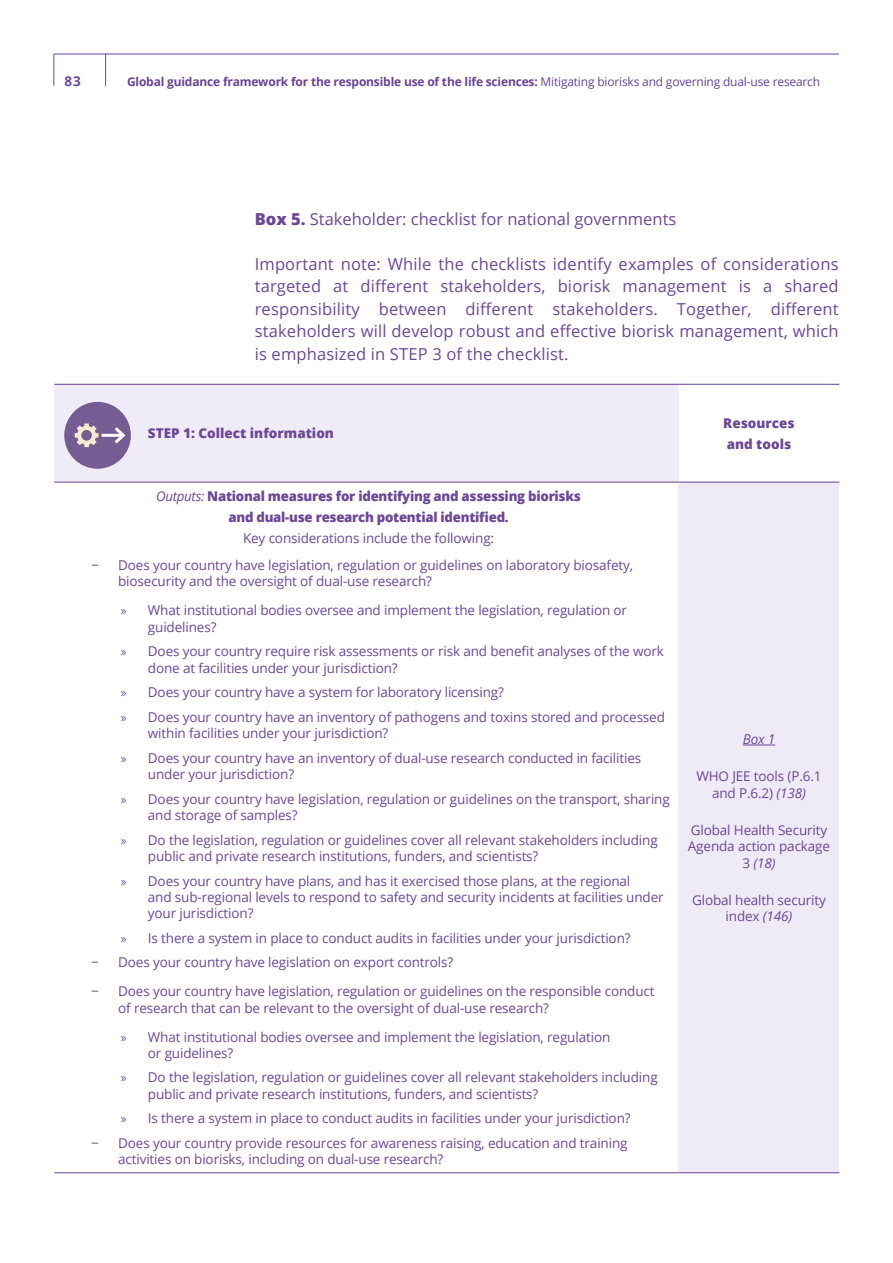
<style>
.page{position:relative;width:893px;height:1263px;background:#fff}
.page>*{position:absolute;margin:0;border:0;box-sizing:border-box;transform-origin:0 0}
.t1{font:16.5px/22.5px "Open Sans";letter-spacing:.01em;color:#6c4796;text-align:justify}
.t2{font:13.5px/16.2px "Open Sans";letter-spacing:-.01em;color:#6c4796}
.t3{font:800 13.5px/21px "Open Sans";letter-spacing:-.02em;color:#6c4796;text-align:center}
.t4{font:800 13.5px/21px "Open Sans";color:#6c4796}
.t5{font:italic 13.5px "Open Sans";color:#6c4796}
.t6{font:700 13.5px "Open Sans";color:#6c4796}
.t7{font:700 12px "Open Sans";letter-spacing:-.015em;color:#684394}
.s1{font-weight:400}
.s2{font-weight:800}
.s3{font-weight:400;font-style:italic}
.s4{font-family:"Myriad Pro"}
.s5{font-style:italic}
</style>
<div class="page">
<hr style="left:54px;top:54px;width:785px;height:1px;background:#6c4796">
<hr style="left:105px;top:54px;width:1px;height:32px;background:#6c4796">
<hr style="left:54px;top:54px;width:1px;height:32px;background:#6c4796">
<div style="left:54px;top:384px;width:625px;height:98px;background:#efecf7"></div>
<div style="left:679px;top:482px;width:160px;height:691px;background:#efebf6"></div>
<hr style="left:54px;top:384px;width:625px;height:1px;background:#684394">
<hr style="left:679px;top:384px;width:160px;height:1px;background:#684394">
<hr style="left:54px;top:482px;width:625px;height:1px;background:#684394">
<hr style="left:679px;top:482px;width:160px;height:1px;background:#684394">
<hr style="left:679px;top:1172px;width:160px;height:1px;background:#684394">
<hr style="left:54px;top:1172px;width:625px;height:1px;background:#684394">
<hr style="left:743px;top:745px;width:32px;height:1px;background:#6c4796">
<div style="left:64px;top:402px;width:67px;height:67px;background:#755c93;border-radius:50%"></div>
<svg style="left:75px;top:423px;width:24px;height:24px"></svg>
<hr style="left:102px;top:434px;width:21px;height:3px;background:#fff">
<svg style="left:111px;top:427px;width:15px;height:17px"></svg>
<p class="t6" style="left:65px;top:71px;width:18px">83</p>
<p class="t7" style="left:127px;top:73px;width:695px">Global guidance framework for the responsible use of the life sciences: <span class="s1">Mitigating biorisks and governing dual-use research</span></p>
<p class="t1" style="left:255px;top:208px;width:423px"><span class="s2">Box 5.</span> Stakeholder: checklist for national governments</p>
<p class="t1" style="left:255px;top:252px;width:585px">Important note: While the checklists identify examples of considerations targeted at different stakeholders, biorisk management is a shared responsibility between different stakeholders. Together, different stakeholders will develop robust and effective biorisk management, which is emphasized in STEP 3 of the checklist.</p>
<p class="t4" style="left:148px;top:422px;width:188px">STEP 1: Collect information</p>
<p class="t4" style="left:723px;top:412px;width:73px">Resources and tools</p>
<p class="t3" style="left:156px;top:485px;width:426px"><span class="s3">Outputs:</span> National measures for identifying and assessing biorisks and dual-use research potential identified.</p>
<p class="t2" style="left:243px;top:530px;width:253px">Key considerations include the following:</p>
<p class="t2" style="left:91px;top:557px;width:9px">−</p>
<p class="t2" style="left:118px;top:557px;width:516px">Does your country have legislation, regulation or guidelines on laboratory biosafety, biosecurity and the oversight of dual-use research?</p>
<p class="t2" style="left:148px;top:602px;width:481px;text-indent:-27px"><span class="s4">»</span> What institutional bodies oversee and implement the legislation, regulation or guidelines?</p>
<p class="t2" style="left:148px;top:643px;width:517px;text-indent:-27px"><span class="s4">»</span> Does your country require risk assessments or risk and benefit analyses of the work done at facilities under your jurisdiction?</p>
<p class="t2" style="left:121px;top:680px;width:546px;line-height:24.8px"><span class="s4">»</span> Does your country have a system for laboratory licensing?<br><span class="s4">»</span> Does your country have an inventory of pathogens and toxins stored and processed</p>
<p class="t2" style="left:121px;top:720px;width:522px;line-height:24.8px;text-indent:27px">within facilities under your jurisdiction?<br><span class="s4">»</span> Does your country have an inventory of dual-use research conducted in facilities</p>
<p class="t2" style="left:121px;top:761px;width:550px;line-height:24.8px;text-indent:27px">under your jurisdiction?<br><span class="s4">»</span> Does your country have legislation, regulation or guidelines on the transport, sharing</p>
<p class="t2" style="left:121px;top:802px;width:538px;line-height:24.8px;text-indent:27px">and storage of samples?<br><span class="s4">»</span> Do the legislation, regulation or guidelines cover all relevant stakeholders including</p>
<p class="t2" style="left:121px;top:843px;width:511px;line-height:24.8px;text-indent:27px">public and private research institutions, funders, and scientists?<br><span class="s4">»</span> Does your country have plans, and has it exercised those plans, at the regional</p>
<p class="t2" style="left:148px;top:888px;width:517px">and sub-regional levels to respond to safety and security incidents at facilities under your jurisdiction?</p>
<p class="t2" style="left:121px;top:929px;width:511px"><span class="s4">»</span> Is there a system in place to conduct audits in facilities under your jurisdiction?</p>
<p class="t2" style="left:91px;top:954px;width:9px">−</p>
<p class="t2" style="left:118px;top:954px;width:337px">Does your country have legislation on export controls?</p>
<p class="t2" style="left:91px;top:983px;width:9px">−</p>
<p class="t2" style="left:118px;top:983px;width:538px">Does your country have legislation, regulation or guidelines on the responsible conduct of research that can be relevant to the oversight of dual-use research?</p>
<p class="t2" style="left:148px;top:1028px;width:464px;text-indent:-27px"><span class="s4">»</span> What institutional bodies oversee and implement the legislation, regulation or guidelines?</p>
<p class="t2" style="left:148px;top:1069px;width:511px;text-indent:-27px"><span class="s4">»</span> Do the legislation, regulation or guidelines cover all relevant stakeholders including public and private research institutions, funders, and scientists?</p>
<p class="t2" style="left:121px;top:1110px;width:511px"><span class="s4">»</span> Is there a system in place to conduct audits in facilities under your jurisdiction?</p>
<p class="t2" style="left:91px;top:1135px;width:9px">−</p>
<p class="t2" style="left:118px;top:1135px;width:511px">Does your country provide resources for awareness raising, education and training activities on biorisks, including on dual-use research?</p>
<p class="t5" style="left:743px;top:730px;width:34px">Box 1</p>
<p class="t2" style="left:696px;top:768px;width:127px;text-align:center">WHO JEE tools (P.6.1 and P.6.2) <span class="s5">(138)</span></p>
<p class="t2" style="left:688px;top:822px;width:144px;text-align:center">Global Health Security<br>Agenda action package<br>3 <span class="s5">(18)</span></p>
<p class="t2" style="left:692px;top:892px;width:135px;text-align:center">Global health security index <span class="s5">(146)</span></p>
</div>
